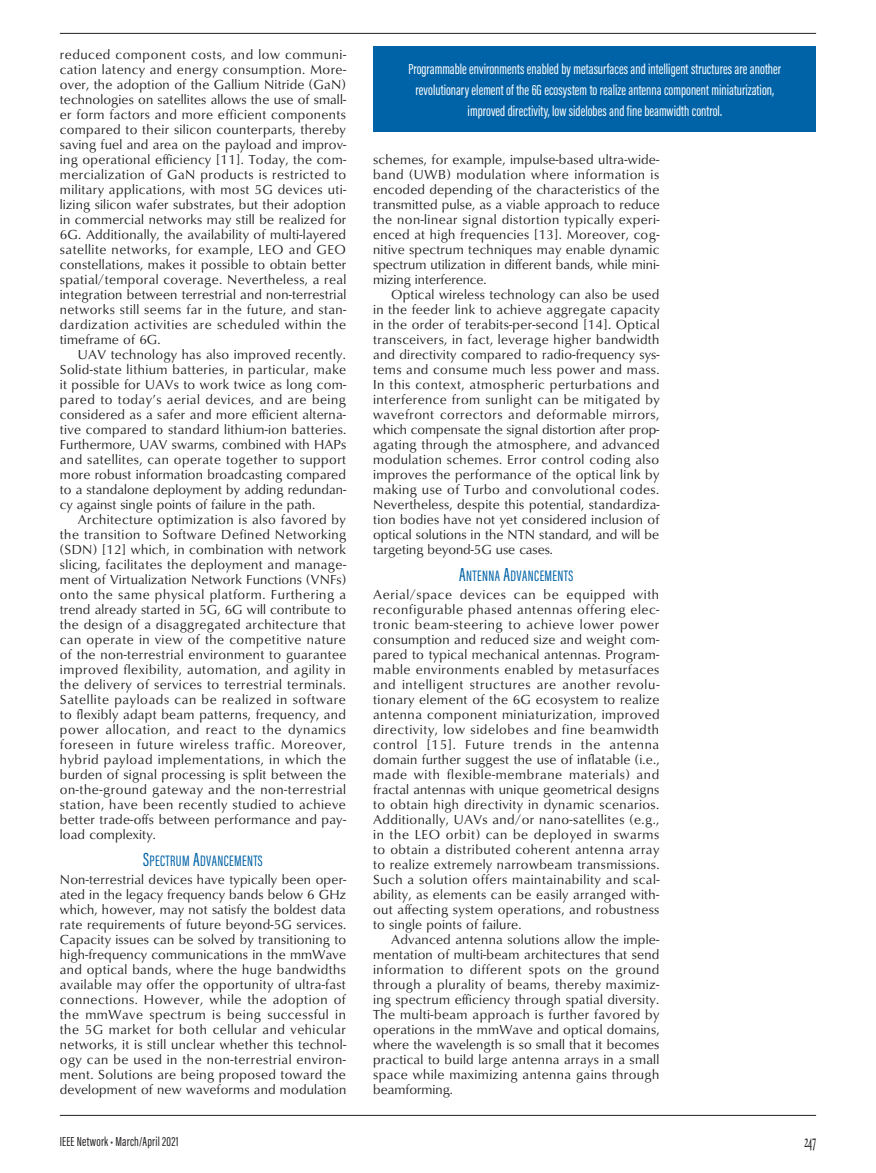
<style>
.page{position:relative;width:876px;height:1173px;background:#fff}
.page>*{position:absolute;margin:0;border:0;box-sizing:border-box;transform-origin:0 0}
.t1{font:16.5px "Matrix II Ext OT Narrow SC800";color:#231f20}
.t2{font:15.6px "Acumin Pro Extra Cond Regular SC800";letter-spacing:.025em;color:#0163a7}
.t3{font:15px/21px "Acumin Pro Extra Cond";color:#fff;text-align:center}
.t4{font:13.5px/15px "Classico URW";letter-spacing:.01em;color:#231f20;text-align:justify}
.t5{font:13.5px "Acumin Pro Extra Cond";letter-spacing:.015em;color:#231f20}
.s1{font-size:19.5px}
</style>
<div class="page">
<hr style="left:60px;top:33px;width:756px;height:1px;background:#231f20">
<hr style="left:60px;top:1115px;width:756px;height:1px;background:#231f20">
<div style="left:373px;top:46px;width:443px;height:86px;background:#0163a7"></div>
<p class="t4" style="left:60px;top:46px;width:288px">reduced component costs, and low communi&shy;cation latency and energy consumption. More&shy;over, the adoption of the Gallium Nitride (GaN) technologies on satellites allows the use of small&shy;er form factors and more efficient components compared to their silicon counterparts, thereby saving fuel and area on the payload and improv&shy;ing operational efficiency [11]. Today, the com&shy;mercialization of GaN products is restricted to military applications, with most 5G devices uti&shy;lizing silicon wafer substrates, but their adoption in commercial networks may still be realized for 6G. Additionally, the availability of multi-layered satellite networks, for example, LEO and GEO constellations, makes it possible to obtain better spatial/temporal coverage. Nevertheless, a real integration between terrestrial and non-terrestrial networks still seems far in the future, and stan&shy;dardization activities are scheduled within the timeframe of 6G.</p>
<p class="t4" style="left:60px;top:346px;width:288px;text-indent:18px">UAV technology has also improved recently.<br>Solid-state lithium batteries, in particular, make it possible for UAVs to work twice as long com&shy;pared to today’s aerial devices, and are being considered as a safer and more efficient alterna&shy;tive compared to standard lithium-ion batteries.<br>Furthermore, UAV swarms, combined with HAPs and satellites, can operate together to support more robust information broadcasting compared to a standalone deployment by adding redundan&shy;cy against single points of failure in the path.</p>
<p class="t4" style="left:60px;top:511px;width:288px;text-indent:18px">Architecture optimization is also favored by the transition to Software Defined Networking (SDN) [12] which, in combination with network slicing, facilitates the deployment and manage&shy;ment of Virtualization Network Functions (VNFs) onto the same physical platform. Furthering a trend already started in 5G, 6G will contribute to the design of a disaggregated architecture that can operate in view of the competitive nature of the non-terrestrial environment to guarantee improved flexibility, automation, and agility in the delivery of services to terrestrial terminals.<br>Satellite payloads can be realized in software to flexibly adapt beam patterns, frequency, and power allocation, and react to the dynamics foreseen in future wireless traffic. Moreover, hybrid payload implementations, in which the burden of signal processing is split between the on-the-ground gateway and the non-terrestrial station, have been recently studied to achieve better trade-offs between performance and pay&shy;load complexity.</p>
<p class="t2" style="left:143px;top:851px;width:121px"><span class="s1">S</span>PECTRUM <span class="s1">A</span>DVANCEMENTS</p>
<p class="t4" style="left:60px;top:871px;width:288px">Non-terrestrial devices have typically been oper&shy;ated in the legacy frequency bands below 6 GHz which, however, may not satisfy the boldest data rate requirements of future beyond-5G services.<br>Capacity issues can be solved by transitioning to high-frequency communications in the mmWave and optical bands, where the huge bandwidths available may offer the opportunity of ultra-fast connections. However, while the adoption of the mmWave spectrum is being successful in the 5G market for both cellular and vehicular networks, it is still unclear whether this technol&shy;ogy can be used in the non-terrestrial environ&shy;ment. Solutions are being proposed toward the development of new waveforms and modulation</p>
<p class="t3" style="left:408px;top:58px;width:374px">Programmable environments enabled by metasurfaces and intelligent structures are another revolutionary element of the 6G ecosystem to realize antenna component miniaturization, improved directivity, low sidelobes and fine beamwidth control.</p>
<p class="t4" style="left:373px;top:151px;width:288px">schemes, for example, impulse-based ultra-wide&shy;band (UWB) modulation where information is encoded depending of the characteristics of the transmitted pulse, as a viable approach to reduce the non-linear signal distortion typically experi&shy;enced at high frequencies [13]. Moreover, cog&shy;nitive spectrum techniques may enable dynamic spectrum utilization in different bands, while mini&shy;mizing interference.</p>
<p class="t4" style="left:373px;top:286px;width:288px;text-indent:18px">Optical wireless technology can also be used in the feeder link to achieve aggregate capacity in the order of terabits-per-second [14]. Optical transceivers, in fact, leverage higher bandwidth and directivity compared to radio-frequency sys&shy;tems and consume much less power and mass.<br>In this context, atmospheric perturbations and interference from sunlight can be mitigated by wavefront correctors and deformable mirrors, which compensate the signal distortion after prop&shy;agating through the atmosphere, and advanced modulation schemes. Error control coding also improves the performance of the optical link by making use of Turbo and convolutional codes.<br>Nevertheless, despite this potential, standardiza&shy;tion bodies have not yet considered inclusion of optical solutions in the NTN standard, and will be targeting beyond-5G use cases.</p>
<p class="t2" style="left:459px;top:566px;width:116px"><span class="s1">A</span>NTENNA <span class="s1">A</span>DVANCEMENTS</p>
<p class="t4" style="left:373px;top:586px;width:288px">Aerial/space devices can be equipped with reconfigurable phased antennas offering elec&shy;tronic beam-steering to achieve lower power consumption and reduced size and weight com&shy;pared to typical mechanical antennas. Program&shy;mable environments enabled by metasurfaces and intelligent structures are another revolu&shy;tionary element of the 6G ecosystem to realize antenna component miniaturization, improved directivity, low sidelobes and fine beamwidth control [15]. Future trends in the antenna domain further suggest the use of inflatable (i.e., made with flexible-membrane materials) and fractal antennas with unique geometrical designs to obtain high directivity in dynamic scenarios.<br>Additionally, UAVs and/or nano-satellites (e.g., in the LEO orbit) can be deployed in swarms to obtain a distributed coherent antenna array to realize extremely narrowbeam transmissions.<br>Such a solution offers maintainability and scal&shy;ability, as elements can be easily arranged with&shy;out affecting system operations, and robustness to single points of failure.</p>
<p class="t4" style="left:373px;top:931px;width:288px;text-indent:18px">Advanced antenna solutions allow the imple&shy;mentation of multi-beam architectures that send information to different spots on the ground through a plurality of beams, thereby maximiz&shy;ing spectrum efficiency through spatial diversity.<br>The multi-beam approach is further favored by operations in the mmWave and optical domains, where the wavelength is so small that it becomes practical to build large antenna arrays in a small space while maximizing antenna gains through beamforming.</p>
<p class="t5" style="left:60px;top:1133px;width:120px">IEEE Network • March/April 2021</p>
<p class="t1" style="left:804px;top:1131px;width:13px">247</p>
</div>
